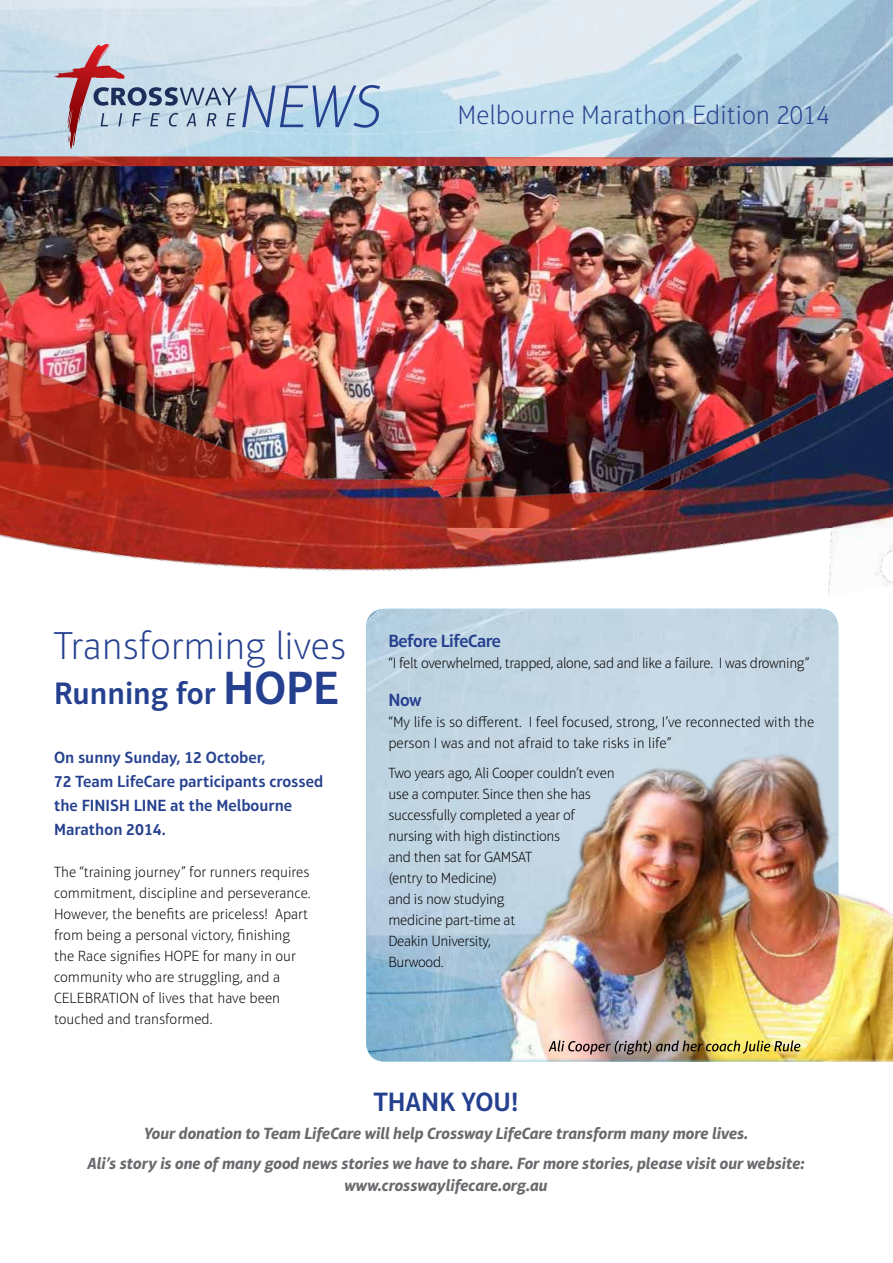
<style>
.page{position:relative;width:893px;height:1263px;background:#fff}
.page>*{position:absolute;margin:0;border:0;box-sizing:border-box;transform-origin:0 0}
.t1{font:italic 100 61.2px "Aptifer Sans LT Pro";color:#25408f}
.t2{font:100 39.6px "Aptifer Sans LT Pro";color:#25408f}
.t3{font:600 31.65px "Aptifer Sans LT Pro";color:#25408f}
.t4{font:100 27px "Aptifer Sans LT Pro";color:#25408f}
.t5{font:600 27px "Aptifer Sans LT Pro";color:#25408f}
.t6{font:600 18px "Aptifer Sans LT Pro";letter-spacing:-.025em;color:#25408f}
.t7{font:italic 700 16.5px/29.5px "Aptifer Sans LT Pro";color:#696a6d;text-align:center}
.t8{font:600 16.5px/24px "Aptifer Sans LT Pro";color:#25408f}
.t9{font:100 15px/21px "Aptifer Sans LT Pro";letter-spacing:-.005em;color:#000}
.t10{font:100 15px "Aptifer Sans LT Pro";letter-spacing:-.025em;color:#000}
.s1{font-size:47.4px}
</style>
<div class="page">
<img style="left:0;top:158px;width:893px;height:53px">
<img style="left:0;top:0;width:893px;height:158px">
<img style="left:366px;top:650px;width:472px;height:411px">
<img style="left:0;top:211px;width:893px;height:439px">
<svg style="left:54px;top:44px;width:183px;height:105px"></svg>
<img style="left:501px;top:726px;width:392px;height:335px">
<img style="left:549px;top:1040px;width:251px;height:14px">
<h1 class="t1" style="left:239px;top:73px;width:144px">NEWS</h1>
<h3 class="t4" style="left:458px;top:100px;width:374px">Melbourne Marathon Edition 2014</h3>
<h2 class="t2" style="left:54px;top:624px;width:294px">Transforming lives</h2>
<h3 class="t3" style="left:54px;top:674px;width:286px">Running for <span class="s1">HOPE</span></h3>
<p class="t8" style="left:54px;top:745px;width:271px">On sunny Sunday, 12 October,<br>72 Team LifeCare participants crossed the FINISH LINE at the Melbourne<br>Marathon 2014.</p>
<p class="t9" style="left:54px;top:862px;width:258px">The “training journey” for runners requires commitment, discipline and perseverance.<br>However, the benefits are priceless! Apart from being a personal victory, finishing the Race signifies HOPE for many in our community who are struggling, and a CELEBRATION of lives that have been touched and transformed.</p>
<p class="t6" style="left:388px;top:630px;width:114px">Before LifeCare</p>
<p class="t10" style="left:388px;top:655px;width:423px">“I felt overwhelmed, trapped, alone, sad and like a failure. I was drowning”</p>
<p class="t6" style="left:388px;top:689px;width:35px">Now</p>
<p class="t9" style="left:388px;top:712px;width:428px">“My life is so different. I feel focused, strong, I’ve reconnected with the person I was and not afraid to take risks in life”</p>
<p class="t9" style="left:388px;top:762px;width:228px">Two years ago, Ali Cooper couldn’t even use a computer. Since then she has successfully completed a year of nursing with high distinctions<br>and then sat for GAMSAT<br>(entry to Medicine)<br>and is now studying<br>medicine part-time at<br>Deakin University,<br>Burwood.</p>
<h3 class="t5" style="left:374px;top:1085px;width:146px">THANK YOU!</h3>
<p class="t7" style="left:88px;top:1119px;width:719px">Your donation to Team LifeCare will help Crossway LifeCare transform many more lives.<br>Ali’s story is one of many good news stories we have to share. For more stories, please visit our website:</p>
<p class="t7" style="left:344px;top:1170px;width:205px">www.crosswaylifecare.org.au</p>
</div>
